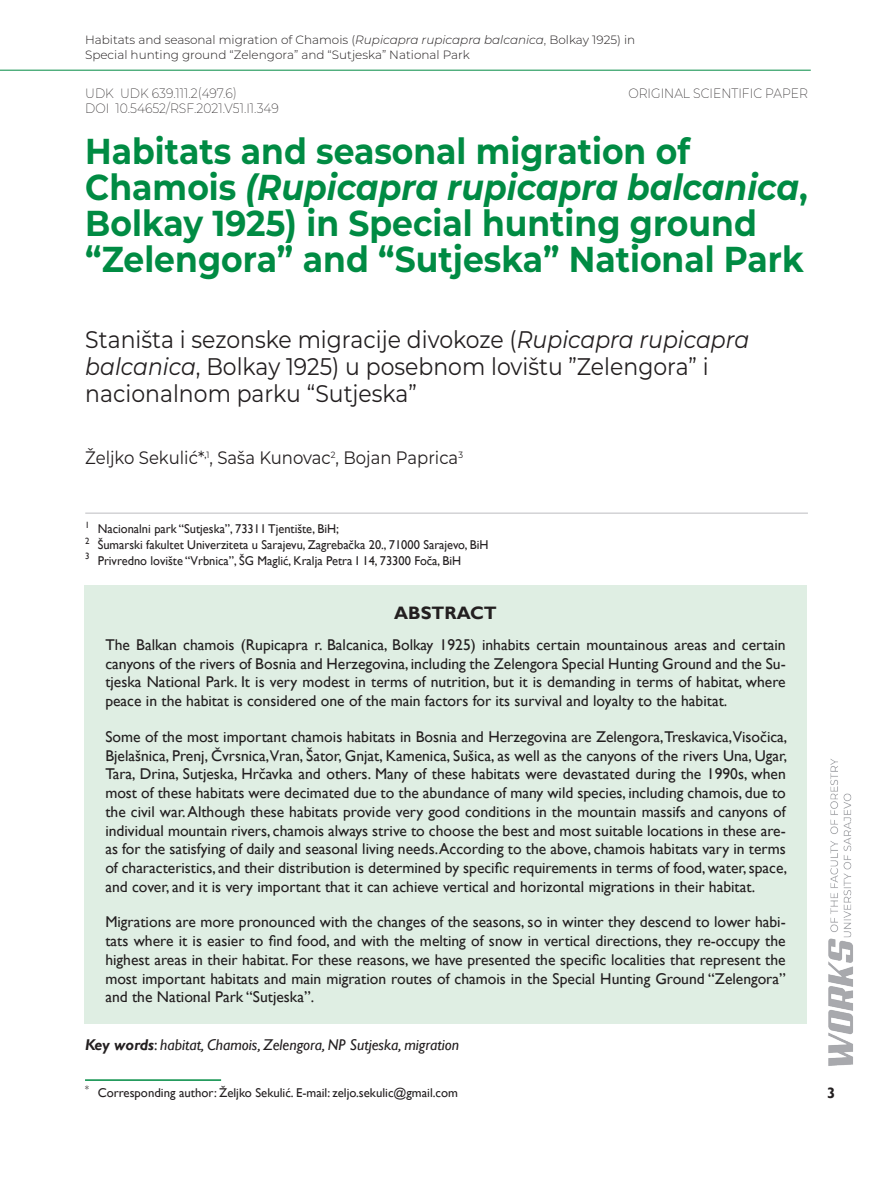
<style>
.page{position:relative;width:893px;height:1191px;background:#fff}
.page>*{position:absolute;margin:0;border:0;box-sizing:border-box;transform-origin:0 0}
.t1{font:700 36px/36px "Montserrat";color:#008b43;scale:.92 1}
.t2{font:24px/27px "Montserrat";color:#231f20;scale:.92 1}
.t3{font:18px "Montserrat";color:#231f20;scale:.92 1}
.t4{font:700 18px "Gill Sans";color:#231f20}
.t5{font:15.6px/18.8px "Gill Sans";color:#231f20;text-align:justify}
.t6{font:italic 15.6px "Gill Sans";color:#231f20}
.t7{font:700 15px "Gill Sans";color:#231f20}
.t8{font:200 13.5px "Montserrat";color:#231f20;scale:.92 1}
.t9{font:12.75px/15.8px "Gill Sans";color:#231f20}
.t10{font:300 12px/14.4px "Montserrat";color:#231f20}
.s1{font-style:italic}
.s2{font-weight:700}
.s3{font-style:normal}
</style>
<div class="page">
<hr style="left:0;top:70px;width:811px;height:1px;background:#008b43">
<img style="left:828px;top:759px;width:25px;height:307px">
<hr style="left:85px;top:513px;width:723px;height:1px;background:#bcbdc0">
<div style="left:84px;top:585px;width:723px;height:438px;background:#dfeee3"></div>
<hr style="left:85px;top:1079px;width:136px;height:1px;background:#008b43">
<p class="t10" style="left:85px;top:32px;width:552px">Habitats and seasonal migration of Chamois (<span class="s1">Rupicapra rupicapra balcanica</span>, Bolkay 1925) in<br>Special hunting ground “Zelengora” and “Sutjeska” National Park</p>
<p class="t8" style="left:85px;top:84px;width:166px">UDK UDK 639.111.2(497.6)</p>
<p class="t8" style="left:628px;top:84px;width:197px">ORIGINAL SCIENTIFIC PAPER</p>
<p class="t8" style="left:85px;top:99px;width:212px">DOI 10.54652/RSF.2021.V51.I1.349</p>
<h1 class="t1" style="left:85px;top:132px;width:787px">Habitats and seasonal migration of Chamois <span class="s1">(Rupicapra rupicapra balcanica</span>, Bolkay 1925) in Special hunting ground “Zelengora” and “Sutjeska” National Park</h1>
<h2 class="t2" style="left:85px;top:325px;width:723px">Staništa i sezonske migracije divokoze (<span class="s1">Rupicapra rupicapra balcanica</span>, Bolkay 1925) u posebnom lovištu ”Zelengora” i nacionalnom parku “Sutjeska”</h2>
<p class="t3" style="left:85px;top:445px;width:412px">Željko Sekulić*<sup>,</sup><sup>1</sup>, Saša Kunovac<sup>2</sup>, Bojan Paprica<sup>3</sup></p>
<p class="t9" style="left:85px;top:521px;width:405px"><sup>1</sup> Nacionalni park “Sutjeska”, 73311 Tjentište, BiH;<br><sup>2</sup> Šumarski fakultet Univerziteta u Sarajevu, Zagrebačka 20., 71000 Sarajevo, BiH<br><sup>3</sup> Privredno lovište “Vrbnica”, ŠG Maglić, Kralja Petra I 14, 73300 Foča, BiH</p>
<p class="t4" style="left:394px;top:601px;width:104px">ABSTRACT</p>
<p class="t5" style="left:105px;top:635px;width:682px">The Balkan chamois (Rupicapra r. Balcanica, Bolkay 1925) inhabits certain mountainous areas and certain canyons of the rivers of Bosnia and Herzegovina, including the Zelengora Special Hunting Ground and the Su&shy;tjeska National Park. It is very modest in terms of nutrition, but it is demanding in terms of habitat, where peace in the habitat is considered one of the main factors for its survival and loyalty to the habitat.</p>
<p class="t5" style="left:105px;top:727px;width:683px">Some of the most important chamois habitats in Bosnia and Herzegovina are Zelengora, Treskavica,Visočica, Bjelašnica, Prenj, Čvrsnica,Vran, Šator, Gnjat, Kamenica, Sušica, as well as the canyons of the rivers Una, Ugar, Tara, Drina, Sutjeska, Hrčavka and others. Many of these habitats were devastated during the 1990s, when most of these habitats were decimated due to the abundance of many wild species, including chamois, due to the civil war. Although these habitats provide very good conditions in the mountain massifs and canyons of individual mountain rivers, chamois always strive to choose the best and most suitable locations in these are&shy;as for the satisfying of daily and seasonal living needs. According to the above, chamois habitats vary in terms of characteristics, and their distribution is determined by specific requirements in terms of food, water, space, and cover, and it is very important that it can achieve vertical and horizontal migrations in their habitat.</p>
<p class="t5" style="left:105px;top:913px;width:682px">Migrations are more pronounced with the changes of the seasons, so in winter they descend to lower habi&shy;tats where it is easier to find food, and with the melting of snow in vertical directions, they re-occupy the highest areas in their habitat. For these reasons, we have presented the specific localities that represent the most important habitats and main migration routes of chamois in the Special Hunting Ground “Zelengora” and the National Park “Sutjeska”.</p>
<p class="t6" style="left:85px;top:1035px;width:376px"><span class="s2">Key words</span><span class="s3">:</span> habitat, Chamois, Zelengora, NP Sutjeska, migration</p>
<p class="t9" style="left:85px;top:1085px;width:374px"><sup>*</sup> Corresponding author: Željko Sekulić. E-mail: zeljo.sekulic@gmail.com</p>
<p class="t7" style="left:827px;top:1084px;width:10px">3</p>
</div>
